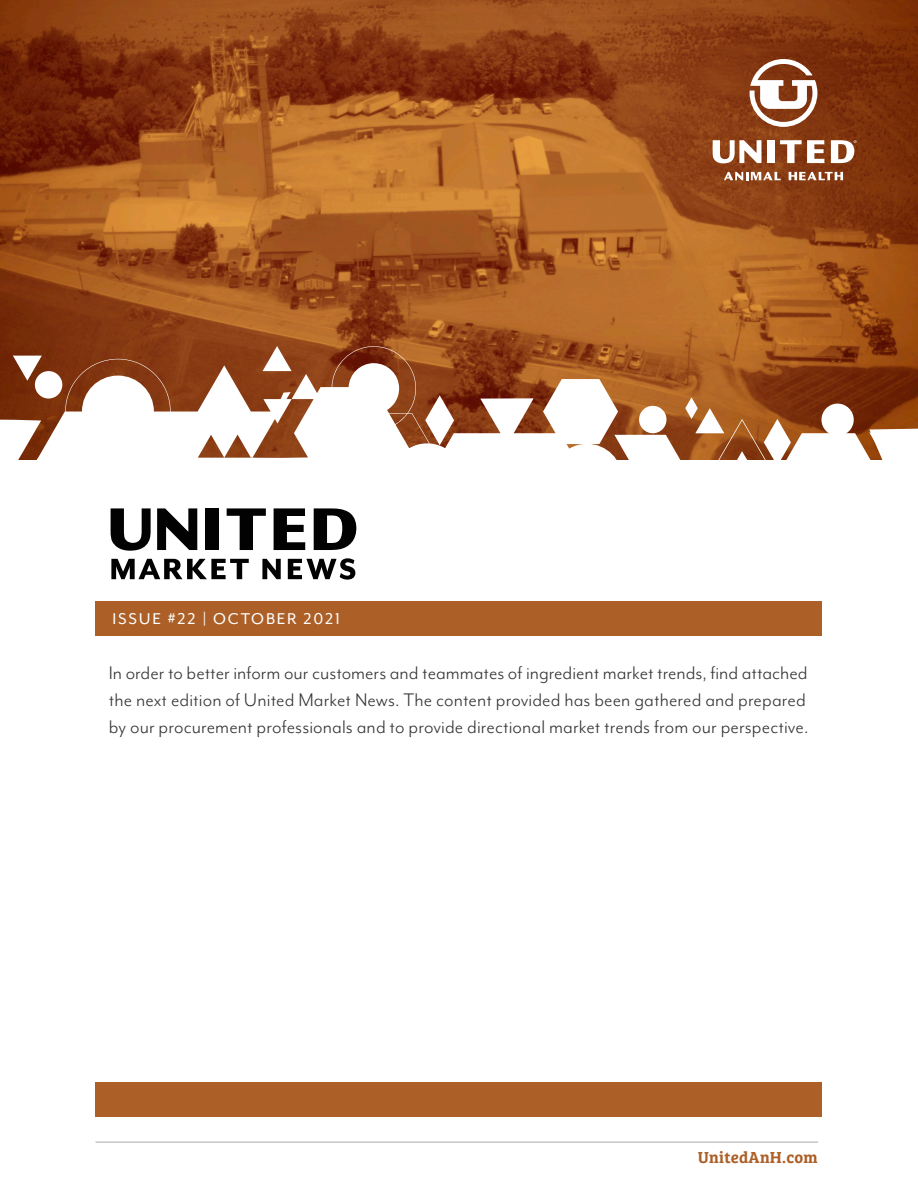
<style>
.page{position:relative;width:918px;height:1188px;background:#fff}
.page>*{position:absolute;margin:0;border:0;box-sizing:border-box;transform-origin:0 0}
.t1{font:21px/27px "Mr Eaves Mod OT";letter-spacing:.005em;color:#353535}
.t2{font:18px "Mr Eaves Mod OT";letter-spacing:.1em;color:#fff}
.t3{font:16.5px "Bree Serif Sb";letter-spacing:.015em;color:#ac6028}
</style>
<div class="page">
<img style="left:0;top:0;width:918px;height:346px">
<svg style="left:0;top:346px;width:918px;height:256px"></svg>
<svg style="left:111px;top:559px;width:138px;height:20px"></svg>
<svg style="left:262px;top:559px;width:19px;height:20px"></svg>
<svg style="left:288px;top:558px;width:67px;height:22px"></svg>
<svg style="left:111px;top:508px;width:86px;height:43px"></svg>
<div style="left:206px;top:508px;width:13px;height:42px;background:#020202"></div>
<svg style="left:227px;top:508px;width:39px;height:42px"></svg>
<svg style="left:274px;top:508px;width:31px;height:42px"></svg>
<svg style="left:314px;top:508px;width:42px;height:42px"></svg>
<svg style="left:13px;top:356px;width:29px;height:25px"></svg>
<svg style="left:713px;top:140px;width:48px;height:23px"></svg>
<div style="left:767px;top:140px;width:8px;height:23px;background:#fff"></div>
<svg style="left:780px;top:140px;width:44px;height:23px"></svg>
<svg style="left:750px;top:59px;width:67px;height:68px"></svg>
<svg style="left:724px;top:172px;width:57px;height:8px"></svg>
<svg style="left:789px;top:172px;width:54px;height:8px"></svg>
<svg style="left:831px;top:140px;width:26px;height:23px"></svg>
<hr style="left:96px;top:1142px;width:722px;height:1px;background:#a7a9ac">
<div style="left:95px;top:602px;width:727px;height:34px;background:#ac6028"></div>
<div style="left:95px;top:1082px;width:727px;height:34px;background:#ac6028"></div>
<p class="t2" style="left:113px;top:609px;width:229px">ISSUE #22 | OCTOBER 2021</p>
<p class="t1" style="left:109px;top:659px;width:701px">In order to better inform our customers and teammates of ingredient market trends, find attached the next edition of United Market News. The content provided has been gathered and prepared by our procurement professionals and to provide directional market trends from our perspective.</p>
<p class="t3" style="left:698px;top:1145px;width:121px">UnitedAnH.com</p>
</div>
